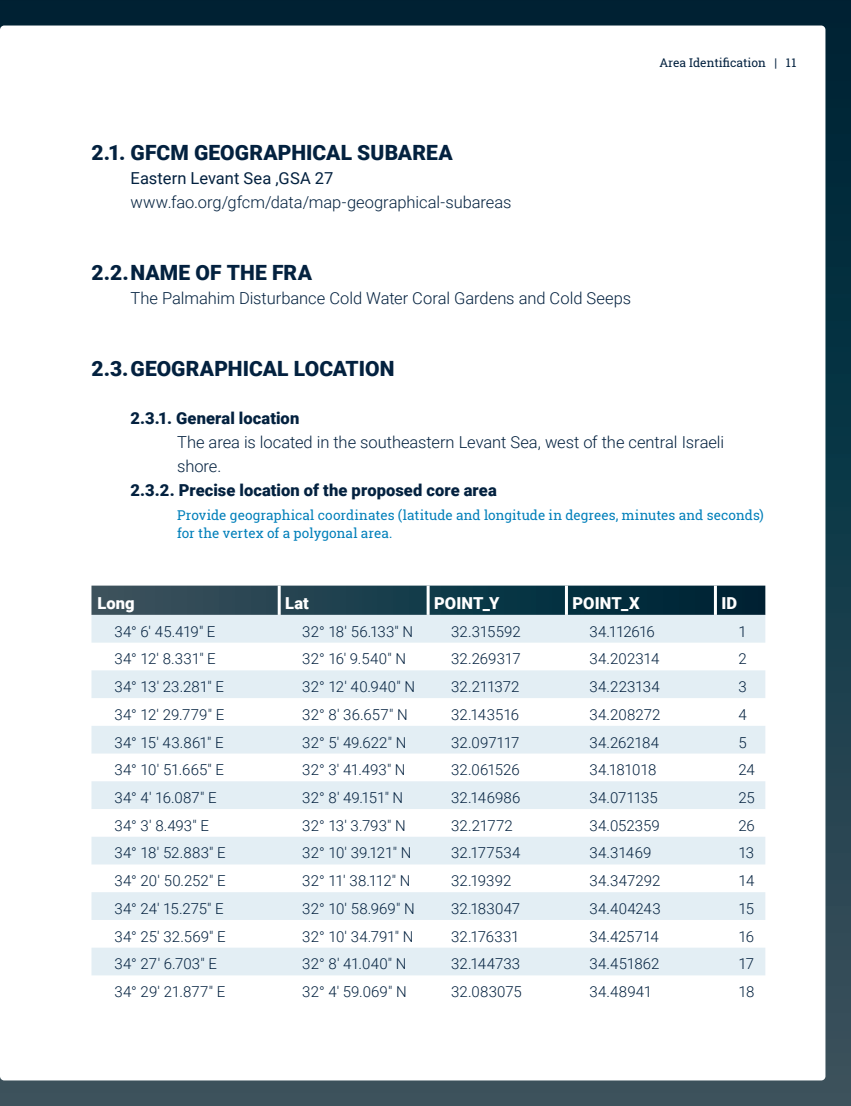
<style>
.page{position:relative;width:851px;height:1106px;background:#fff}
.page>*{position:absolute;margin:0;border:0;box-sizing:border-box;transform-origin:0 0}
._14_black{font:900 21px "Roboto";letter-spacing:.005em;color:#03213f}
.t1{font:300 16.5px/24px "Roboto";letter-spacing:-.005em;color:#03213f}
._11_black{font:900 16.5px "Roboto";letter-spacing:.005em;color:#03213f}
._11_black-2{font:900 16.5px "Roboto";letter-spacing:.005em;color:#fff}
.t2{font:16.5px "Roboto";letter-spacing:.005em;color:#03213f}
._10_light{font:300 15px "Roboto";color:#03213f}
._10_light-2{font:300 15px "Roboto";letter-spacing:-.055em;color:#03213f}
._10_light-3{font:300 15px "Roboto";letter-spacing:-.025em;color:#03213f}
._10_light-4{font:300 15px "Roboto";letter-spacing:.025em;color:#03213f}
.blue{font:13.5px/18px "Roboto Slab";letter-spacing:.005em;color:#007fba}
.t3{font:12px "Roboto Slab";color:#03213f}
</style>
<div class="page">
<div style="left:0;top:0;width:850px;height:1106px;background:linear-gradient(to bottom,#023,#39535e)"></div>
<div style="left:0;top:26px;width:825px;height:1054px;background:#fff;border-radius:4px"></div>
<svg style="left:91px;top:585px;width:674px;height:30px;background:#1d404d"></svg>
<svg style="left:91px;top:615px;width:674px;height:360px;fill:#e3eef4"></svg>
<hr style="left:713px;top:585px;width:3px;height:30px;background:#fff">
<hr style="left:565px;top:585px;width:3px;height:30px;background:#fff">
<hr style="left:426px;top:585px;width:3px;height:30px;background:#fff">
<hr style="left:278px;top:585px;width:3px;height:30px;background:#fff">
<p class="t3" style="left:659px;top:54px;width:139px">Area Identification | 11</p>
<p class="_14_black" style="left:91px;top:138px;width:363px">2.1. GFCM GEOGRAPHICAL SUBAREA</p>
<p class="t2" style="left:130px;top:167px;width:204px">Eastern Levant Sea ,GSA 27</p>
<p class="t1" style="left:130px;top:190px;width:382px">www.fao.org/gfcm/data/map-geographical-subareas</p>
<p class="_14_black" style="left:91px;top:258px;width:222px">2.2.NAME OF THE FRA</p>
<p class="t1" style="left:130px;top:286px;width:502px">The Palmahim Disturbance Cold Water Coral Gardens and Cold Seeps</p>
<p class="_14_black" style="left:91px;top:354px;width:304px">2.3.GEOGRAPHICAL LOCATION</p>
<p class="_11_black" style="left:130px;top:407px;width:170px">2.3.1. General location</p>
<p class="t1" style="left:177px;top:430px;width:548px">The area is located in the southeastern Levant Sea, west of the central Israeli shore.</p>
<p class="_11_black" style="left:130px;top:479px;width:367px">2.3.2. Precise location of the proposed core area</p>
<p class="blue" style="left:177px;top:506px;width:588px">Provide geographical coordinates (latitude and longitude in degrees, minutes and seconds) for the vertex of a polygonal area.</p>
<p class="_11_black-2" style="left:97px;top:591px;width:39px">Long</p>
<p class="_11_black-2" style="left:285px;top:591px;width:25px">Lat</p>
<p class="_11_black-2" style="left:434px;top:591px;width:67px">POINT_Y</p>
<p class="_11_black-2" style="left:572px;top:591px;width:69px">POINT_X</p>
<p class="_11_black-2" style="left:721px;top:591px;width:17px">ID</p>
<p class="_10_light" style="left:114px;top:621px;width:102px">34° 6' 45.419" E</p>
<p class="_10_light" style="left:302px;top:621px;width:112px">32° 18' 56.133" N</p>
<p class="_10_light" style="left:451px;top:621px;width:71px">32.315592</p>
<p class="_10_light-2" style="left:589px;top:621px;width:67px">34.112616</p>
<p class="_10_light" style="left:738px;top:621px;width:10px">1</p>
<p class="_10_light" style="left:114px;top:648px;width:103px">34° 12' 8.331" E</p>
<p class="_10_light" style="left:302px;top:648px;width:105px">32° 16' 9.540" N</p>
<p class="_10_light" style="left:451px;top:648px;width:71px">32.269317</p>
<p class="_10_light" style="left:589px;top:648px;width:71px">34.202314</p>
<p class="_10_light" style="left:738px;top:648px;width:10px">2</p>
<p class="_10_light" style="left:114px;top:676px;width:111px">34° 13' 23.281" E</p>
<p class="_10_light" style="left:302px;top:676px;width:114px">32° 12' 40.940" N</p>
<p class="_10_light" style="left:451px;top:676px;width:70px">32.211372</p>
<p class="_10_light" style="left:589px;top:676px;width:72px">34.223134</p>
<p class="_10_light" style="left:738px;top:676px;width:10px">3</p>
<p class="_10_light" style="left:114px;top:704px;width:111px">34° 12' 29.779" E</p>
<p class="_10_light" style="left:302px;top:704px;width:107px">32° 8' 36.657" N</p>
<p class="_10_light" style="left:451px;top:704px;width:69px">32.143516</p>
<p class="_10_light" style="left:589px;top:704px;width:72px">34.208272</p>
<p class="_10_light" style="left:738px;top:704px;width:10px">4</p>
<p class="_10_light" style="left:114px;top:731px;width:111px">34° 15' 43.861" E</p>
<p class="_10_light" style="left:302px;top:731px;width:106px">32° 5' 49.622" N</p>
<p class="_10_light" style="left:451px;top:731px;width:70px">32.097117</p>
<p class="_10_light" style="left:589px;top:731px;width:71px">34.262184</p>
<p class="_10_light" style="left:738px;top:731px;width:10px">5</p>
<p class="_10_light" style="left:114px;top:759px;width:111px">34° 10' 51.665" E</p>
<p class="_10_light" style="left:302px;top:759px;width:105px">32° 3' 41.493" N</p>
<p class="_10_light" style="left:451px;top:759px;width:70px">32.061526</p>
<p class="_10_light-3" style="left:589px;top:759px;width:68px">34.181018</p>
<p class="_10_light" style="left:738px;top:759px;width:18px">24</p>
<p class="_10_light" style="left:114px;top:787px;width:104px">34° 4' 16.087" E</p>
<p class="_10_light" style="left:302px;top:787px;width:102px">32° 8' 49.151" N</p>
<p class="_10_light" style="left:451px;top:787px;width:71px">32.146986</p>
<p class="_10_light" style="left:589px;top:787px;width:70px">34.071135</p>
<p class="_10_light" style="left:738px;top:787px;width:18px">25</p>
<p class="_10_light" style="left:114px;top:815px;width:96px">34° 3' 8.493" E</p>
<p class="_10_light" style="left:302px;top:815px;width:105px">32° 13' 3.793" N</p>
<p class="_10_light" style="left:451px;top:815px;width:63px">32.21772</p>
<p class="_10_light" style="left:589px;top:815px;width:72px">34.052359</p>
<p class="_10_light" style="left:738px;top:815px;width:18px">26</p>
<p class="_10_light" style="left:114px;top:842px;width:113px">34° 18' 52.883" E</p>
<p class="_10_light" style="left:302px;top:842px;width:111px">32° 10' 39.121" N</p>
<p class="_10_light" style="left:451px;top:842px;width:71px">32.177534</p>
<p class="_10_light" style="left:589px;top:842px;width:63px">34.31469</p>
<p class="_10_light" style="left:738px;top:842px;width:17px">13</p>
<p class="_10_light" style="left:114px;top:870px;width:112px">34° 20' 50.252" E</p>
<p class="_10_light" style="left:302px;top:870px;width:110px">32° 11' 38.112" N</p>
<p class="_10_light" style="left:451px;top:870px;width:62px">32.19392</p>
<p class="_10_light" style="left:589px;top:870px;width:73px">34.347292</p>
<p class="_10_light" style="left:738px;top:870px;width:17px">14</p>
<p class="_10_light" style="left:114px;top:898px;width:111px">34° 24' 15.275" E</p>
<p class="_10_light" style="left:302px;top:898px;width:114px">32° 10' 58.969" N</p>
<p class="_10_light" style="left:451px;top:898px;width:71px">32.183047</p>
<p class="_10_light-4" style="left:589px;top:898px;width:73px">34.404243</p>
<p class="_10_light" style="left:738px;top:898px;width:17px">15</p>
<p class="_10_light" style="left:114px;top:925px;width:113px">34° 25' 32.569" E</p>
<p class="_10_light" style="left:302px;top:925px;width:113px">32° 10' 34.791" N</p>
<p class="_10_light" style="left:451px;top:925px;width:70px">32.176331</p>
<p class="_10_light" style="left:589px;top:925px;width:71px">34.425714</p>
<p class="_10_light" style="left:738px;top:925px;width:17px">16</p>
<p class="_10_light" style="left:114px;top:953px;width:104px">34° 27' 6.703" E</p>
<p class="_10_light" style="left:302px;top:953px;width:106px">32° 8' 41.040" N</p>
<p class="_10_light" style="left:451px;top:953px;width:71px">32.144733</p>
<p class="_10_light" style="left:589px;top:953px;width:71px">34.451862</p>
<p class="_10_light" style="left:738px;top:953px;width:17px">17</p>
<p class="_10_light" style="left:114px;top:981px;width:112px">34° 29' 21.877" E</p>
<p class="_10_light" style="left:302px;top:981px;width:106px">32° 4' 59.069" N</p>
<p class="_10_light" style="left:451px;top:981px;width:72px">32.083075</p>
<p class="_10_light" style="left:589px;top:981px;width:64px">34.48941</p>
<p class="_10_light" style="left:738px;top:981px;width:17px">18</p>
</div>
